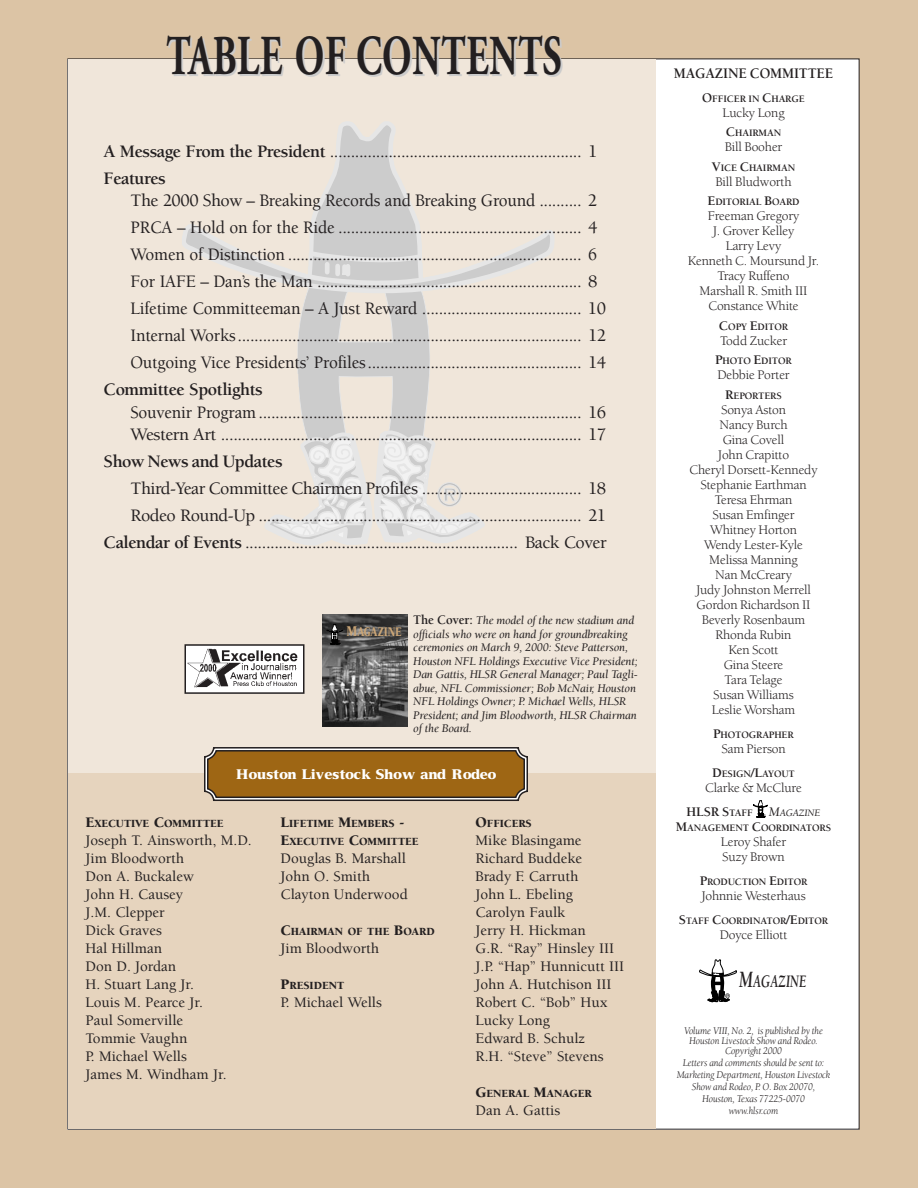
<style>
.page{position:relative;width:918px;height:1188px;background:#dcc4a5}
.page>*{position:absolute;margin:0;border:0;box-sizing:border-box;transform-origin:0 0}
.t1{font:700 56.25px "Adobe Garamond";letter-spacing:.02em;color:#231f20;scale:.67 1}
.t2{font:500 18px/27px "Berkeley";letter-spacing:-.01em;color:#231f20}
.t3{font:500 18px/22.5px "Berkeley";letter-spacing:-.01em;color:#231f20;scale:.95 1}
.t4{font:700 18px "Berkeley";letter-spacing:-.025em;color:#231f20}
.t5{font:italic 700 18px "Berkeley";color:#231f20;scale:.7 1}
.t6{font:500 15px/18px "Berkeley";color:#231f20}
.t7{font:700 15px "Berkeley";letter-spacing:-.01em;color:#231f20;scale:.95 1}
.t8{font:13.5px/15px "Berkeley";letter-spacing:-.01em;color:#231f20;text-align:center}
.t9{font:13.5px "Nuance Black S Si";color:#fff}
.t10{font:italic 12px/13.5px "Berkeley";letter-spacing:-.01em;color:#231f20}
.t11{font:12px "Nuance Black S Si";letter-spacing:-.015em;color:#caa576;scale:.7 1}
.t12{font:900 11.25px/18px "Berkeley";color:#231f20}
.t13{font:italic 10.5px/12px "Berkeley";letter-spacing:-.01em;color:#231f20;text-align:center;scale:.95 1}
.t14{font:700 10.2px/15px "Berkeley";letter-spacing:-.015em;color:#231f20;text-align:center}
.s1{color:#ccc}
.s2{font-weight:700}
.s3{font-size:13.5px}
.s4{font-weight:700;font-style:normal;font-size:13.5px}
.s5{font-size:15px}
.s6{font-weight:400;font-style:italic;font-size:13.5px}
.s7{font-weight:400;font-style:italic}
.s8{font-size:24px}
</style>
<div class="page">
<div style="left:68px;top:59px;width:791px;height:1070px;background:#fff"></div>
<div style="left:68px;top:59px;width:588px;height:715px;background:#f0e6da"></div>
<svg style="left:308px;top:122px;width:246px;height:421px"></svg>
<div style="left:68px;top:773px;width:588px;height:356px;background:#e6d4be"></div>
<svg style="left:204px;top:724px;width:324px;height:77px"></svg>
<svg style="left:699px;top:959px;width:38px;height:44px"></svg>
<svg style="left:753px;top:800px;width:15px;height:18px"></svg>
<img style="left:322px;top:615px;width:85px;height:111px">
<svg style="left:326px;top:624px;width:18px;height:21px"></svg>
<div style="left:185px;top:645px;width:119px;height:48px;background:#fff"></div>
<img style="left:187px;top:648px;width:111px;height:40px">
<div style="left:184px;top:644px;width:120px;height:50px;border:2px solid #231f20"></div>
<h1 class="t1" style="left:166px;top:33px;width:592px">T<span class="s1">ABLE OF</span> CONTENTS</h1>
<p class="t2" style="left:104px;top:139px;width:495px"><span class="s2">A Message From the President</span> ............................................................ 1<br><span class="s2">Features</span></p>
<p class="t2" style="left:130px;top:189px;width:477px">The 2000 Show – Breaking Records and Breaking Ground .......... 2<br>PRCA – Hold on for the Ride .......................................................... 4<br>Women of Distinction ...................................................................... 6<br>For IAFE – Dan’s the Man ............................................................... 8<br>Lifetime Committeeman – A Just Reward ...................................... 10<br>Internal Works.................................................................................. 12<br>Outgoing Vice Presidents’ Profiles................................................... 14</p>
<p class="t4" style="left:104px;top:382px;width:161px">Committee Spotlights</p>
<p class="t3" style="left:130px;top:402px;width:502px">Souvenir Program ............................................................................. 16<br>Western Art ...................................................................................... 17</p>
<p class="t4" style="left:103px;top:454px;width:181px">Show News and Updates</p>
<p class="t2" style="left:103px;top:477px;width:505px;text-align:right">Third-Year Committee Chairmen Profiles ...................................... 18<br>Rodeo Round-Up ............................................................................. 21<br><span class="s2">Calendar of Events</span> ................................................................. Back Cover</p>
<p class="t11" style="left:347px;top:628px;width:80px"><span class="s3">M</span>AGAZINE</p>
<p class="t10" style="left:413px;top:615px;width:226px"><span class="s4">The Cover:</span> The model of the new stadium and officials who were on hand for groundbreaking ceremonies on March 9, 2000: Steve Patterson, Houston NFL Holdings Executive Vice President; Dan Gattis, HLSR General Manager; Paul Tagli&shy;abue, NFL Commissioner; Bob McNair, Houston NFL Holdings Owner; P. Michael Wells, HLSR President; and Jim Bloodworth, HLSR Chairman of the Board.</p>
<p class="t9" style="left:236px;top:770px;width:262px">Houston Livestock Show and Rodeo</p>
<p class="t12" style="left:86px;top:815px;width:139px"><span class="s5">E</span>XECUTIVE <span class="s5">C</span>OMMITTEE</p>
<p class="t6" style="left:86px;top:832px;width:168px">Joseph T. Ainsworth, M.D.<br>Jim Bloodworth<br>Don A. Buckalew<br>John H. Causey<br>J.M. Clepper<br>Dick Graves<br>Hal Hillman<br>Don D. Jordan<br>H. Stuart Lang Jr.<br>Louis M. Pearce Jr.<br>Paul Somerville<br>Tommie Vaughn<br>P. Michael Wells<br>James M. Windham Jr.</p>
<p class="t12" style="left:281px;top:815px;width:139px"><span class="s5">L</span>IFETIME <span class="s5">M</span>EMBERS <span class="s5">-<br>E</span>XECUTIVE <span class="s5">C</span>OMMITTEE</p>
<p class="t6" style="left:281px;top:850px;width:129px">Douglas B. Marshall<br>John O. Smith<br>Clayton Underwood</p>
<p class="t12" style="left:281px;top:923px;width:156px"><span class="s5">C</span>HAIRMAN OF THE <span class="s5">B</span>OARD</p>
<p class="t6" style="left:281px;top:940px;width:100px">Jim Bloodworth</p>
<p class="t12" style="left:281px;top:977px;width:65px"><span class="s5">P</span>RESIDENT</p>
<p class="t6" style="left:281px;top:994px;width:103px">P. Michael Wells</p>
<p class="t12" style="left:476px;top:815px;width:58px"><span class="s5">O</span>FFICERS</p>
<p class="t6" style="left:476px;top:832px;width:150px">Mike Blasingame<br>Richard Buddeke<br>Brady F. Carruth<br>John L. Ebeling<br>Carolyn Faulk<br>Jerry H. Hickman<br>G.R. “Ray” Hinsley III<br>J.P. “Hap” Hunnicutt III<br>John A. Hutchison III<br>Robert C. “Bob” Hux<br>Lucky Long<br>Edward B. Schulz<br>R.H. “Steve” Stevens</p>
<p class="t12" style="left:476px;top:1085px;width:118px"><span class="s5">G</span>ENERAL <span class="s5">M</span>ANAGER</p>
<p class="t6" style="left:476px;top:1102px;width:86px">Dan A. Gattis</p>
<p class="t7" style="left:674px;top:67px;width:169px">MAGAZINE COMMITTEE</p>
<p class="t14" style="left:702px;top:92px;width:104px"><span class="s3">O</span>FFICER IN <span class="s3">C</span>HARGE</p>
<p class="t8" style="left:723px;top:106px;width:64px">Lucky Long</p>
<p class="t14" style="left:726px;top:126px;width:57px"><span class="s3">C</span>HAIRMAN</p>
<p class="t8" style="left:725px;top:141px;width:59px">Bill Booher</p>
<p class="t14" style="left:712px;top:161px;width:85px"><span class="s3">V</span>ICE <span class="s3">C</span>HAIRMAN</p>
<p class="t8" style="left:715px;top:175px;width:78px">Bill Bludworth</p>
<p class="t14" style="left:708px;top:196px;width:94px"><span class="s3">E</span>DITORIAL <span class="s3">B</span>OARD</p>
<p class="t8" style="left:688px;top:210px;width:133px">Freeman Gregory<br>J. Grover Kelley<br>Larry Levy<br>Kenneth C. Moursund Jr.<br>Tracy Ruffeno<br>Marshall R. Smith III<br>Constance White</p>
<p class="t14" style="left:719px;top:320px;width:71px"><span class="s3">C</span>OPY <span class="s3">E</span>DITOR</p>
<p class="t8" style="left:720px;top:334px;width:69px">Todd Zucker</p>
<p class="t14" style="left:715px;top:355px;width:78px"><span class="s3">P</span>HOTO <span class="s3">E</span>DITOR</p>
<p class="t8" style="left:717px;top:369px;width:74px">Debbie Porter</p>
<p class="t14" style="left:725px;top:389px;width:58px"><span class="s3">R</span>EPORTERS</p>
<p class="t8" style="left:689px;top:403px;width:130px">Sonya Aston<br>Nancy Burch<br>Gina Covell<br>John Crapitto<br>Cheryl Dorsett-Kennedy<br>Stephanie Earthman<br>Teresa Ehrman<br>Susan Emfinger<br>Whitney Horton<br>Wendy Lester-Kyle<br>Melissa Manning<br>Nan McCreary<br>Judy Johnston Merrell<br>Gordon Richardson II<br>Beverly Rosenbaum<br>Rhonda Rubin<br>Ken Scott<br>Gina Steere<br>Tara Telage<br>Susan Williams<br>Leslie Worsham</p>
<p class="t14" style="left:713px;top:728px;width:82px"><span class="s3">P</span>HOTOGRAPHER</p>
<p class="t8" style="left:721px;top:743px;width:66px">Sam Pierson</p>
<p class="t14" style="left:712px;top:767px;width:84px"><span class="s3">D</span>ESIGN<span class="s3">/L</span>AYOUT</p>
<p class="t8" style="left:705px;top:782px;width:98px">Clarke &amp; McClure</p>
<p class="t14" style="left:676px;top:806px;width:157px"><span class="s3">HLSR S</span>TAFF <span class="s6">M</span><span class="s7">AGAZINE<br></span><span class="s3">M</span>ANAGEMENT <span class="s3">C</span>OORDINATORS</p>
<p class="t8" style="left:721px;top:836px;width:67px;text-align:left">Leroy Shafer<br>Suzy Brown</p>
<p class="t14" style="left:700px;top:875px;width:109px"><span class="s3">P</span>RODUCTION <span class="s3">E</span>DITOR</p>
<p class="t8" style="left:701px;top:890px;width:106px">Johnnie Westerhaus</p>
<p class="t14" style="left:679px;top:915px;width:151px"><span class="s3">S</span>TAFF <span class="s3">C</span>OORDINATOR<span class="s3">/E</span>DITOR</p>
<p class="t8" style="left:720px;top:929px;width:69px">Doyce Elliott</p>
<p class="t5" style="left:739px;top:974px;width:97px"><span class="s8">M</span>AGAZINE</p>
<p class="t13" style="left:684px;top:1026px;width:148px;line-height:10.4px">Volume VIII, No. 2, is published by the<br>Houston Livestock Show and Rodeo.<br>Copyright 2000</p>
<p class="t13" style="left:677px;top:1058px;width:163px">Letters and comments should be sent to:<br>Marketing Department, Houston Livestock<br>Show and Rodeo, P. O. Box 20070,<br>Houston, Texas 77225-0070 www.hlsr.com</p>
</div>
